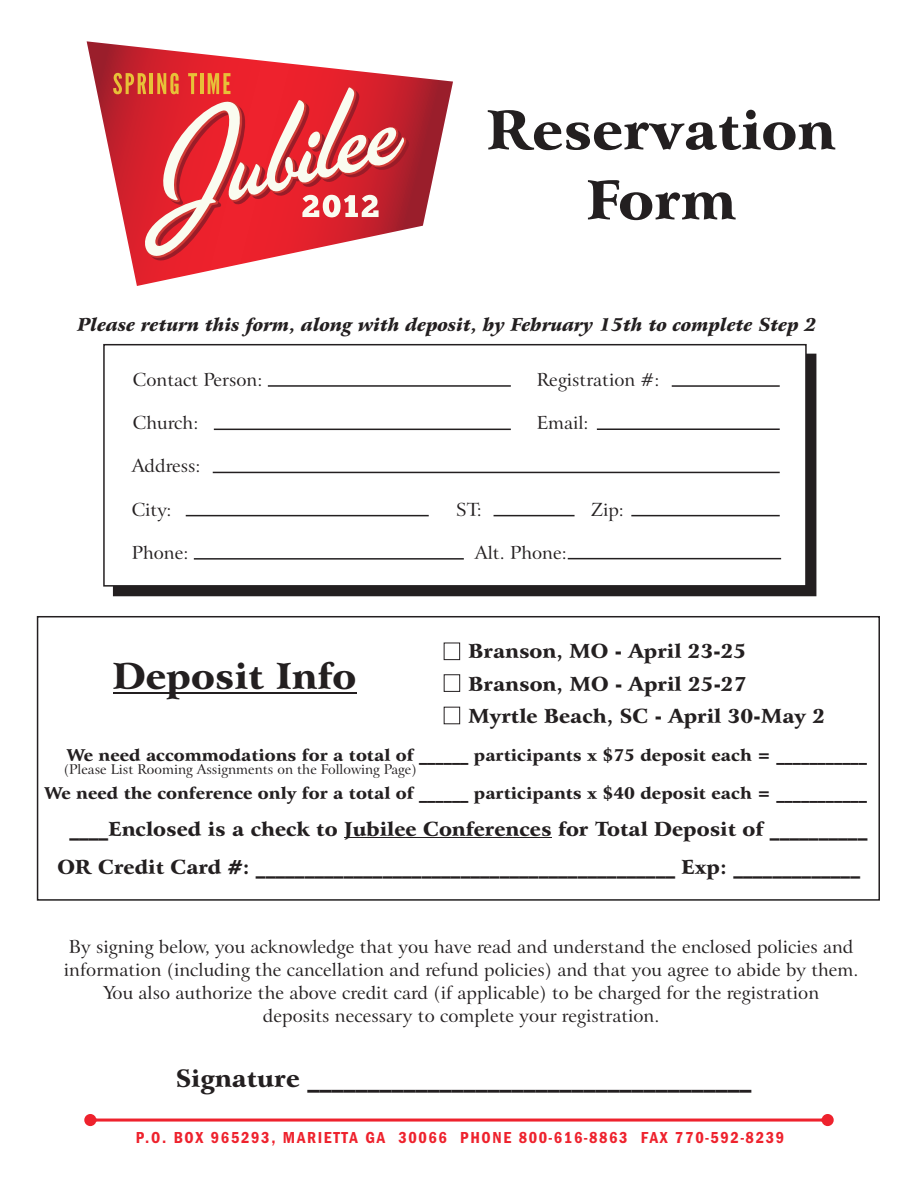
<style>
.page{position:relative;width:918px;height:1188px;background:#fff}
.page>*{position:absolute;margin:0;border:0;box-sizing:border-box;transform-origin:0 0}
.t1{font:900 54px/70.1px "Arrus BT";color:#231f20;text-align:center}
.t2{font:900 36px "Arrus BT";color:#231f20}
.t3{font:900 24px "Arrus BT";color:#231f20}
.t4{font:900 19.5px/38px "Arrus BT";color:#231f20}
.t5{font:18px/23px "Arrus BT";color:#231f20;text-align:center}
.t6{font:italic 900 18px "Arrus BT";color:#231f20}
.t7{font:900 16.5px "Arrus BT";color:#231f20}
.t8{font:600 16.5px "Franklin Got Cd ITC";letter-spacing:.1em;color:#ee222d}
.t9{font:13.5px "Arrus BT";color:#231f20}
</style>
<div class="page">
<svg style="left:84px;top:1114px;width:750px;height:12px"></svg>
<div style="left:114px;top:354px;width:702px;height:242px;background:#231f20"></div>
<div style="left:104px;top:345px;width:702px;height:241px;background:#fff"></div>
<div style="left:103px;top:344px;width:704px;height:243px;border:2px solid #231f20"></div>
<hr style="left:186px;top:515px;width:243px;height:1px;background:#231f20">
<hr style="left:631px;top:515px;width:149px;height:1px;background:#231f20">
<hr style="left:672px;top:385px;width:108px;height:2px;background:#231f20">
<hr style="left:597px;top:428px;width:183px;height:2px;background:#231f20">
<hr style="left:494px;top:515px;width:81px;height:1px;background:#231f20">
<hr style="left:213px;top:472px;width:567px;height:1px;background:#231f20">
<hr style="left:194px;top:558px;width:270px;height:2px;background:#231f20">
<hr style="left:568px;top:558px;width:213px;height:1px;background:#231f20">
<hr style="left:214px;top:429px;width:297px;height:1px;background:#231f20">
<hr style="left:268px;top:385px;width:243px;height:2px;background:#231f20">
<svg style="left:87px;top:41px;width:366px;height:245px"></svg>
<svg style="left:113px;top:73px;width:296px;height:188px;background:#db4e4c"></svg>
<svg style="left:141px;top:87px;width:263px;height:170px"></svg>
<div style="left:37px;top:616px;width:843px;height:285px;border:2px solid #231f20"></div>
<hr style="left:344px;top:837px;width:208px;height:1px;background:#231f20">
<hr style="left:113px;top:692px;width:243px;height:2px;background:#231f20">
<div style="left:444px;top:643px;width:16px;height:17px;border:1px solid #231f20"></div>
<div style="left:444px;top:675px;width:16px;height:17px;border:1px solid #231f20"></div>
<div style="left:444px;top:707px;width:16px;height:17px;border:1px solid #231f20"></div>
<p class="t1" style="left:487px;top:96px;width:350px">Reservation<br>Form</p>
<p class="t6" style="left:78px;top:313px;width:740px">Please return this form, along with deposit, by February 15th to complete Step 2</p>
<p class="t5" style="left:537px;top:369px;width:124px">Registration #:</p>
<p class="t5" style="left:537px;top:412px;width:53px">Email:</p>
<p class="t5" style="left:132px;top:455px;width:70px">Address:</p>
<p class="t5" style="left:132px;top:498px;width:41px">City:</p>
<p class="t5" style="left:456px;top:498px;width:28px">ST:</p>
<p class="t5" style="left:591px;top:498px;width:35px">Zip:</p>
<p class="t5" style="left:132px;top:541px;width:58px">Phone:</p>
<p class="t5" style="left:475px;top:541px;width:93px">Alt. Phone:</p>
<p class="t5" style="left:133px;top:368px;width:131px">Contact Person:</p>
<p class="t5" style="left:133px;top:412px;width:67px">Church:</p>
<p class="t2" style="left:113px;top:653px;width:245px">Deposit Info</p>
<p class="t4" style="left:468px;top:633px;width:280px">Branson, MO - April 23-25</p>
<p class="t4" style="left:468px;top:668px;width:358px;line-height:32.2px">Branson, MO - April 25-27<br>Myrtle Beach, SC - April 30-May 2</p>
<p class="t7" style="left:66px;top:744px;width:802px">We need accommodations for a total of ______ participants x $75 deposit each = ___________</p>
<p class="t7" style="left:44px;top:783px;width:825px">We need the conference only for a total of ______ participants x $40 deposit each = ___________</p>
<p class="t9" style="left:64px;top:761px;width:354px">(Please List Rooming Assignments on the Following Page)</p>
<p class="t4" style="left:57px;top:810px;width:811px;text-indent:12px">____Enclosed is a check to Jubilee Conferences for Total Deposit of __________<br>OR Credit Card #: ___________________________________________ Exp: _____________</p>
<p class="t5" style="left:64px;top:936px;width:796px">By signing below, you acknowledge that you have read and understand the enclosed policies and information (including the cancellation and refund policies) and that you agree to abide by them.<br>You also authorize the above credit card (if applicable) to be charged for the registration<br>deposits necessary to complete your registration.</p>
<p class="t3" style="left:175px;top:1064px;width:578px">Signature _____________________________________</p>
<p class="t8" style="left:135px;top:1128px;width:651px">P.O. BOX 965293, MARIETTA GA 30066 PHONE 800-616-8863 FAX 770-592-8239</p>
</div>
